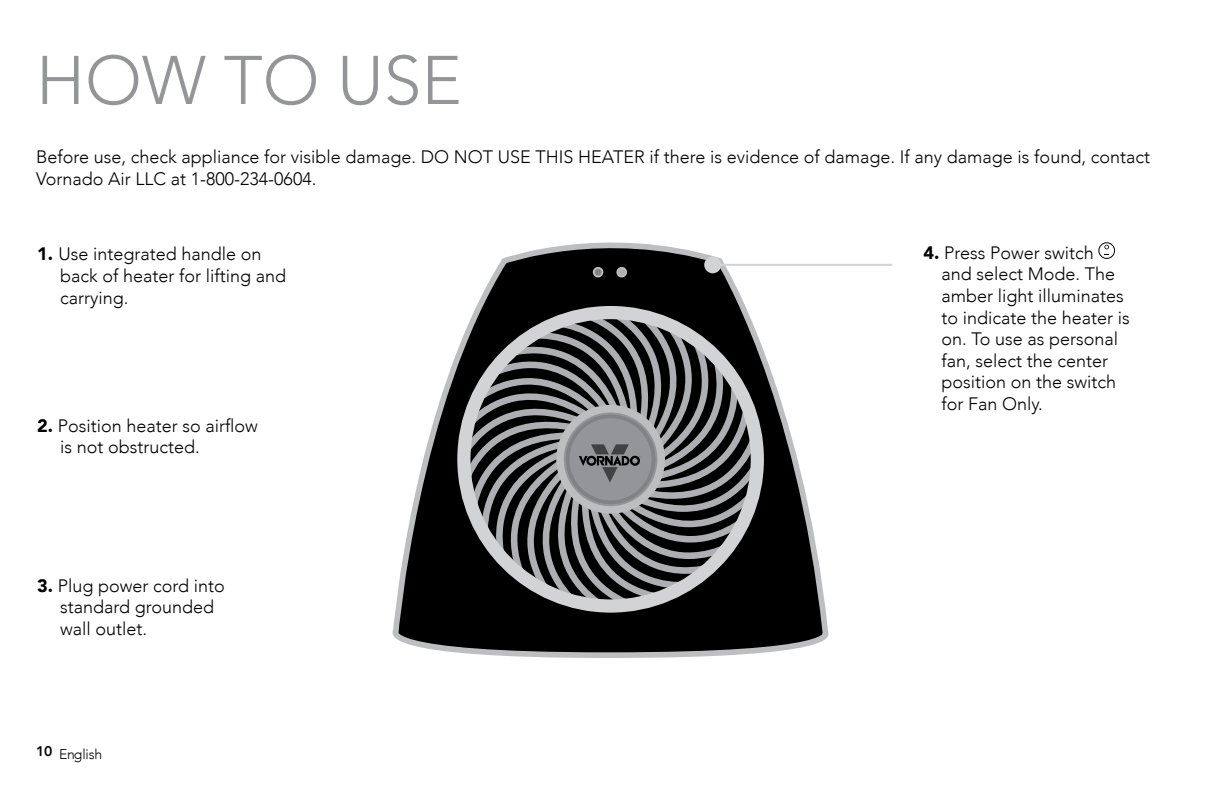
<style>
.page{position:relative;width:1224px;height:792px;background:#fff}
.page>*{position:absolute;margin:0;border:0;box-sizing:border-box;transform-origin:0 0}
.t1{font:300 68px "Avenir";color:#939598}
.t2{font:300 18px/21.6px "Avenir";color:#000}
.t3{font:300 14px "Avenir";letter-spacing:-.02em;color:#000}
.s1{font-weight:900}
</style>
<div class="page">
<div style="left:1098px;top:242px;width:17px;height:17px;border:1px solid #000;border-radius:50%"></div>
<svg style="left:1104px;top:245px;width:5px;height:10px"></svg>
<svg style="left:392px;top:242px;width:437px;height:416px"></svg>
<div style="left:594px;top:268px;width:8px;height:9px;background:#808285;border-radius:50%"></div>
<div style="left:593px;top:267px;width:10px;height:10px;border:2px solid #bcbec0;border-radius:50%"></div>
<div style="left:617px;top:268px;width:9px;height:9px;background:#adafb2;border-radius:50%"></div>
<div style="left:616px;top:267px;width:11px;height:10px;border:2px solid #bcbec0;border-radius:50%"></div>
<svg style="left:463px;top:312px;width:294px;height:294px"></svg>
<div style="left:704px;top:256px;width:17px;height:17px;background:#d1d3d4;border-radius:50%"></div>
<hr style="left:721px;top:264px;width:170px;height:2px;background:#d1d3d4">
<p class="t1" style="left:36px;top:40px;width:427px">HOW TO USE</p>
<p class="t2" style="left:36px;top:146px;width:1116px">Before use, check appliance for visible damage. DO NOT USE THIS HEATER if there is evidence of damage. If any damage is found, contact<br>Vornado Air LLC at 1-800-234-0604.</p>
<p class="t2" style="left:60px;top:243px;width:228px;text-indent:-23px"><span class="s1">1.</span> Use integrated handle on back of heater for lifting and carrying.</p>
<p class="t2" style="left:941px;top:242px;width:190px;text-indent:-18px"><span class="s1">4.</span> Press Power switch<br>and select Mode. The amber light illuminates to indicate the heater is on. To use as personal fan, select the center position on the switch for Fan Only.</p>
<p class="t2" style="left:60px;top:415px;width:199px;text-indent:-23px"><span class="s1">2.</span> Position heater so airfl ow is not obstructed.</p>
<p class="t2" style="left:60px;top:575px;width:166px;text-indent:-23px"><span class="s1">3.</span> Plug power cord into standard grounded wall outlet.</p>
<p class="t3" style="left:36px;top:746px;width:68px"><sup>10</sup> English</p>
</div>
